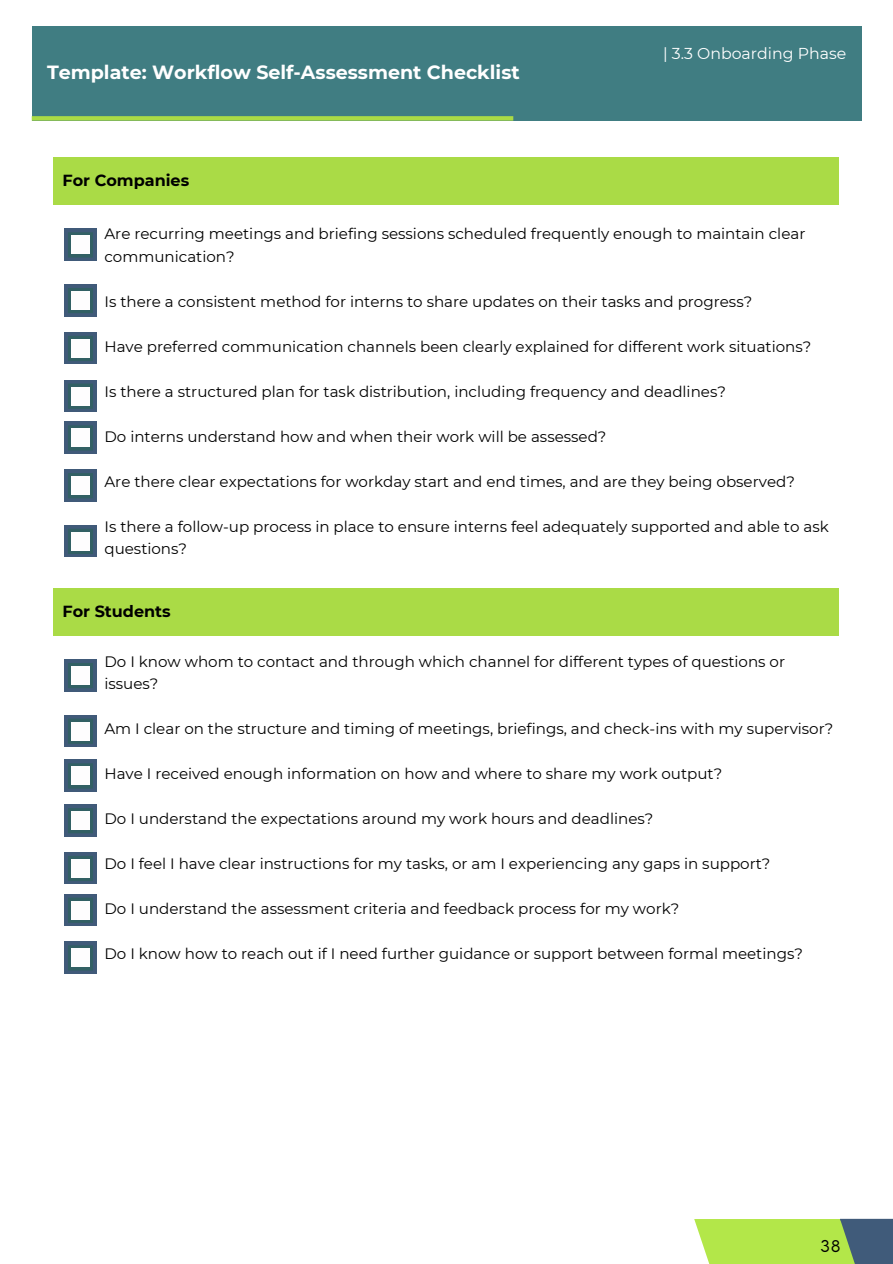
<style>
.page{position:relative;width:893px;height:1264px;background:#fff}
.page>*{position:absolute;margin:0;border:0;box-sizing:border-box;transform-origin:0 0}
.t1{font:700 19.05px "Montserrat";color:#fff}
.t2{font:700 16.05px "Montserrat";color:#000}
.t3{font:15.75px "Montserrat";color:#fff}
.t4{font:15.15px/22.5px "Montserrat";color:#000}
.t5{font:300 15px "LEMONMILK";color:#000}
</style>
<div class="page">
<div style="left:32px;top:26px;width:829px;height:95px;background:#407d82"></div>
<div style="left:32px;top:116px;width:481px;height:5px;background:#aadb46"></div>
<div style="left:694px;top:1218px;width:198px;height:45px;background:#b3e749"></div>
<svg style="left:839px;top:1218px;width:53px;height:45px;background:#557374"></svg>
<div style="left:65px;top:229px;width:31px;height:32px;background:#405a79"></div>
<svg style="left:68px;top:232px;width:25px;height:26px"></svg>
<div style="left:53px;top:157px;width:785px;height:48px;background:#aadb46"></div>
<div style="left:53px;top:587px;width:785px;height:48px;background:#aadb46"></div>
<svg style="left:65px;top:284px;width:31px;height:32px"></svg>
<svg style="left:65px;top:332px;width:31px;height:32px"></svg>
<svg style="left:65px;top:380px;width:31px;height:32px"></svg>
<div style="left:65px;top:422px;width:31px;height:32px;background:#405a79"></div>
<svg style="left:68px;top:425px;width:25px;height:26px"></svg>
<svg style="left:65px;top:469px;width:31px;height:32px"></svg>
<svg style="left:65px;top:525px;width:31px;height:32px"></svg>
<svg style="left:65px;top:659px;width:31px;height:32px"></svg>
<div style="left:65px;top:715px;width:31px;height:32px;background:#405a79"></div>
<svg style="left:68px;top:719px;width:25px;height:25px"></svg>
<div style="left:65px;top:760px;width:31px;height:32px;background:#405a79"></div>
<svg style="left:68px;top:763px;width:25px;height:26px"></svg>
<svg style="left:65px;top:804px;width:31px;height:32px"></svg>
<svg style="left:65px;top:852px;width:31px;height:32px"></svg>
<div style="left:65px;top:894px;width:31px;height:32px;background:#405a79"></div>
<svg style="left:68px;top:898px;width:25px;height:25px"></svg>
<svg style="left:65px;top:942px;width:31px;height:31px"></svg>
<h1 class="t1" style="left:47px;top:61px;width:474px">Template: Workflow Self-Assessment Checklist</h1>
<h2 class="t2" style="left:62px;top:171px;width:128px">For Companies</h2>
<p class="t3" style="left:663px;top:44px;width:185px">| 3.3 Onboarding Phase</p>
<h2 class="t4" style="left:104px;top:222px;width:702px">Are recurring meetings and briefing sessions scheduled frequently enough to maintain clear communication?</h2>
<p class="t4" style="left:104px;top:290px;width:649px">Is there a consistent method for interns to share updates on their tasks and progress?</p>
<p class="t4" style="left:104px;top:335px;width:708px">Have preferred communication channels been clearly explained for different work situations?</p>
<p class="t4" style="left:104px;top:380px;width:623px">Is there a structured plan for task distribution, including frequency and deadlines?</p>
<p class="t4" style="left:104px;top:425px;width:503px">Do interns understand how and when their work will be assessed?</p>
<p class="t4" style="left:104px;top:470px;width:692px">Are there clear expectations for workday start and end times, and are they being observed?</p>
<p class="t4" style="left:104px;top:515px;width:725px">Is there a follow-up process in place to ensure interns feel adequately supported and able to ask questions?</p>
<p class="t2" style="left:62px;top:601px;width:110px">For Students</p>
<p class="t4" style="left:104px;top:650px;width:682px">Do I know whom to contact and through which channel for different types of questions or issues?</p>
<p class="t4" style="left:104px;top:717px;width:730px">Am I clear on the structure and timing of meetings, briefings, and check-ins with my supervisor?</p>
<p class="t4" style="left:104px;top:762px;width:619px">Have I received enough information on how and where to share my work output?</p>
<p class="t4" style="left:104px;top:807px;width:550px">Do I understand the expectations around my work hours and deadlines?</p>
<p class="t4" style="left:104px;top:852px;width:667px">Do I feel I have clear instructions for my tasks, or am I experiencing any gaps in support?</p>
<p class="t4" style="left:104px;top:897px;width:576px">Do I understand the assessment criteria and feedback process for my work?</p>
<p class="t4" style="left:104px;top:942px;width:700px">Do I know how to reach out if I need further guidance or support between formal meetings?</p>
<p class="t5" style="left:820px;top:1235px;width:21px">38</p>
</div>
